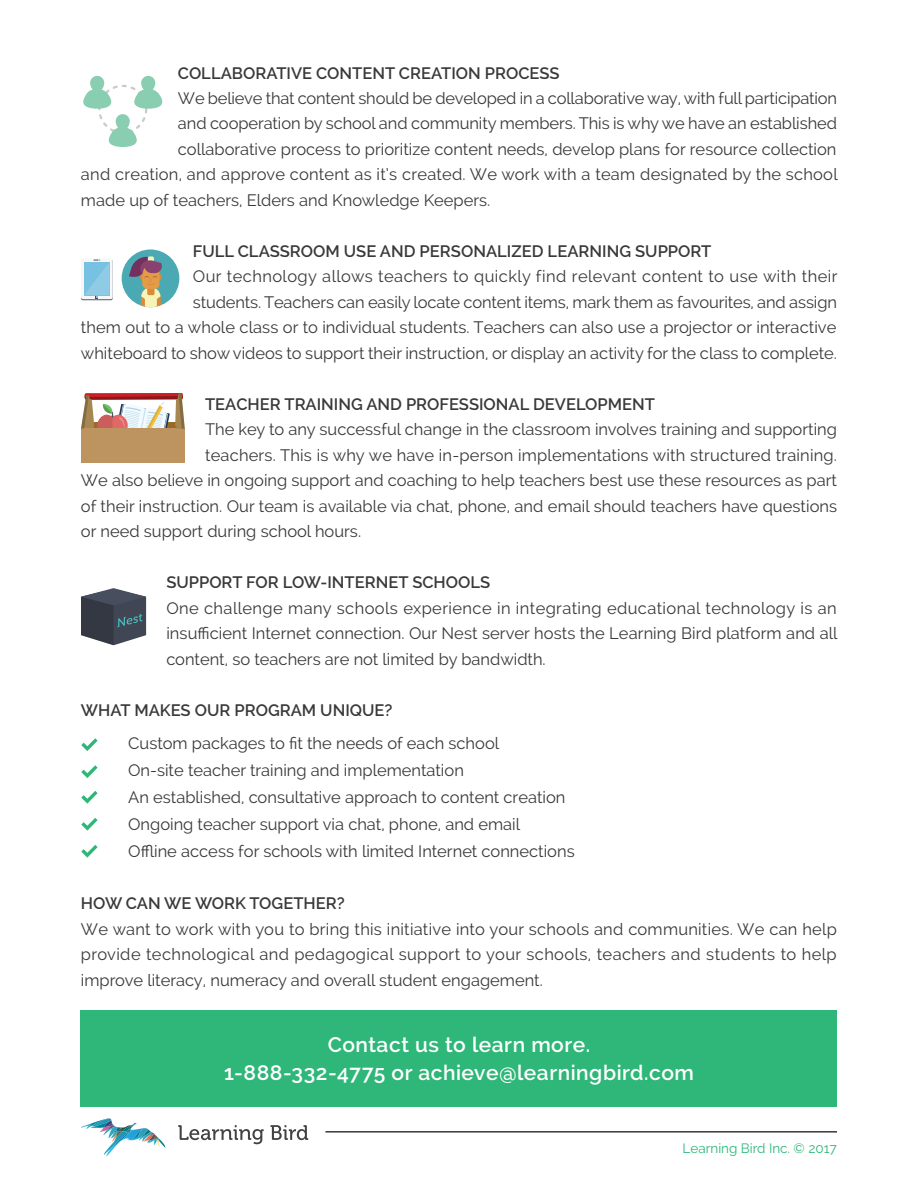
<style>
.page{position:relative;width:918px;height:1188px;background:#fff}
.page>*{position:absolute;margin:0;border:0;box-sizing:border-box;transform-origin:0 0}
.t1{font:600 21px/28.5px "Raleway";letter-spacing:.025em;color:#fff;text-align:center}
.t2{font:16.5px/25.5px "Raleway";color:#383938;text-align:justify}
.t3{font:600 16.5px "Raleway";color:#383938}
.t4{font:13.5px "Raleway";color:#2eb779}
</style>
<div class="page">
<svg style="left:81px;top:1118px;width:84px;height:39px"></svg>
<svg style="left:178px;top:1125px;width:86px;height:19px"></svg>
<svg style="left:271px;top:1125px;width:37px;height:15px"></svg>
<hr style="left:325px;top:1131px;width:512px;height:2px;background:#383938">
<div style="left:81px;top:1011px;width:756px;height:96px;background:#2eb779"></div>
<svg style="left:81px;top:588px;width:65px;height:57px;background:#5b626c"></svg>
<svg style="left:81px;top:738px;width:17px;height:13px"></svg>
<svg style="left:81px;top:765px;width:17px;height:13px"></svg>
<svg style="left:81px;top:791px;width:17px;height:13px"></svg>
<svg style="left:81px;top:818px;width:17px;height:13px"></svg>
<svg style="left:81px;top:845px;width:17px;height:13px"></svg>
<div style="left:81px;top:429px;width:104px;height:34px;background:#bd9360"></div>
<svg style="left:81px;top:393px;width:104px;height:36px"></svg>
<div style="left:122px;top:249px;width:57px;height:58px;background:#4aa9b2;border-radius:50%"></div>
<svg style="left:129px;top:255px;width:34px;height:52px"></svg>
<svg style="left:81px;top:259px;width:32px;height:41px"></svg>
<div style="left:98px;top:85px;width:49px;height:49px;border:2px dashed #c9cacc;border-radius:50%"></div>
<svg style="left:83px;top:89px;width:30px;height:20px"></svg>
<div style="left:90px;top:76px;width:14px;height:17px;background:#89ceb0;border-radius:7px"></div>
<svg style="left:107px;top:127px;width:32px;height:20px"></svg>
<div style="left:116px;top:114px;width:14px;height:17px;background:#89ceb0;border-radius:7px"></div>
<svg style="left:132px;top:89px;width:31px;height:20px"></svg>
<div style="left:141px;top:76px;width:14px;height:17px;background:#89ceb0;border-radius:7px"></div>
<p class="t3" style="left:178px;top:63px;width:383px">COLLABORATIVE CONTENT CREATION PROCESS</p>
<p class="t2" style="left:178px;top:85px;width:661px">We believe that content should be developed in a collaborative way, with full participation</p>
<p class="t2" style="left:178px;top:111px;width:661px">and cooperation by school and community members. This is why we have an established</p>
<p class="t2" style="left:178px;top:136px;width:660px">collaborative process to prioritize content needs, develop plans for resource collection</p>
<p class="t2" style="left:81px;top:162px;width:758px">and creation, and approve content as it’s created. We work with a team designated by the school</p>
<p class="t2" style="left:81px;top:187px;width:411px">made up of teachers, Elders and Knowledge Keepers.</p>
<p class="t3" style="left:193px;top:242px;width:520px">FULL CLASSROOM USE AND PERSONALIZED LEARNING SUPPORT</p>
<p class="t2" style="left:81px;top:264px;width:758px;text-align:right">Our technology allows teachers to quickly find relevant content to use with their<br>students. Teachers can easily locate content items, mark them as favourites, and assign<br>them out to a whole class or to individual students. Teachers can also use a projector or interactive whiteboard to show videos to support their instruction, or display an activity for the class to complete.</p>
<p class="t3" style="left:205px;top:395px;width:452px">TEACHER TRAINING AND PROFESSIONAL DEVELOPMENT</p>
<p class="t2" style="left:205px;top:417px;width:633px">The key to any successful change in the classroom involves training and supporting</p>
<p class="t2" style="left:205px;top:442px;width:633px">teachers. This is why we have in-person implementations with structured training.</p>
<p class="t2" style="left:81px;top:468px;width:758px">We also believe in ongoing support and coaching to help teachers best use these resources as part</p>
<p class="t2" style="left:81px;top:493px;width:758px">of their instruction. Our team is available via chat, phone, and email should teachers have questions</p>
<p class="t2" style="left:81px;top:519px;width:282px">or need support during school hours.</p>
<p class="t3" style="left:166px;top:573px;width:325px">SUPPORT FOR LOW-INTERNET SCHOOLS</p>
<p class="t2" style="left:166px;top:595px;width:673px">One challenge many schools experience in integrating educational technology is an insufficient Internet connection. Our Nest server hosts the Learning Bird platform and all content, so teachers are not limited by bandwidth.</p>
<p class="t3" style="left:81px;top:701px;width:313px">WHAT MAKES OUR PROGRAM UNIQUE?</p>
<p class="t2" style="left:128px;top:730px;width:448px;line-height:27px;text-align:left">Custom packages to fit the needs of each school<br>On-site teacher training and implementation<br>An established, consultative approach to content creation Ongoing teacher support via chat, phone, and email<br>Offline access for schools with limited Internet connections</p>
<p class="t3" style="left:81px;top:894px;width:265px">HOW CAN WE WORK TOGETHER?</p>
<p class="t2" style="left:81px;top:916px;width:757px">We want to work with you to bring this initiative into your schools and communities. We can help provide technological and pedagogical support to your schools, teachers and students to help improve literacy, numeracy and overall student engagement.</p>
<p class="t1" style="left:224px;top:1030px;width:471px">Contact us to learn more.<br>1-888-332-4775 or achieve@learningbird.com</p>
<p class="t4" style="left:683px;top:1140px;width:156px">Learning Bird Inc. © 2017</p>
</div>
